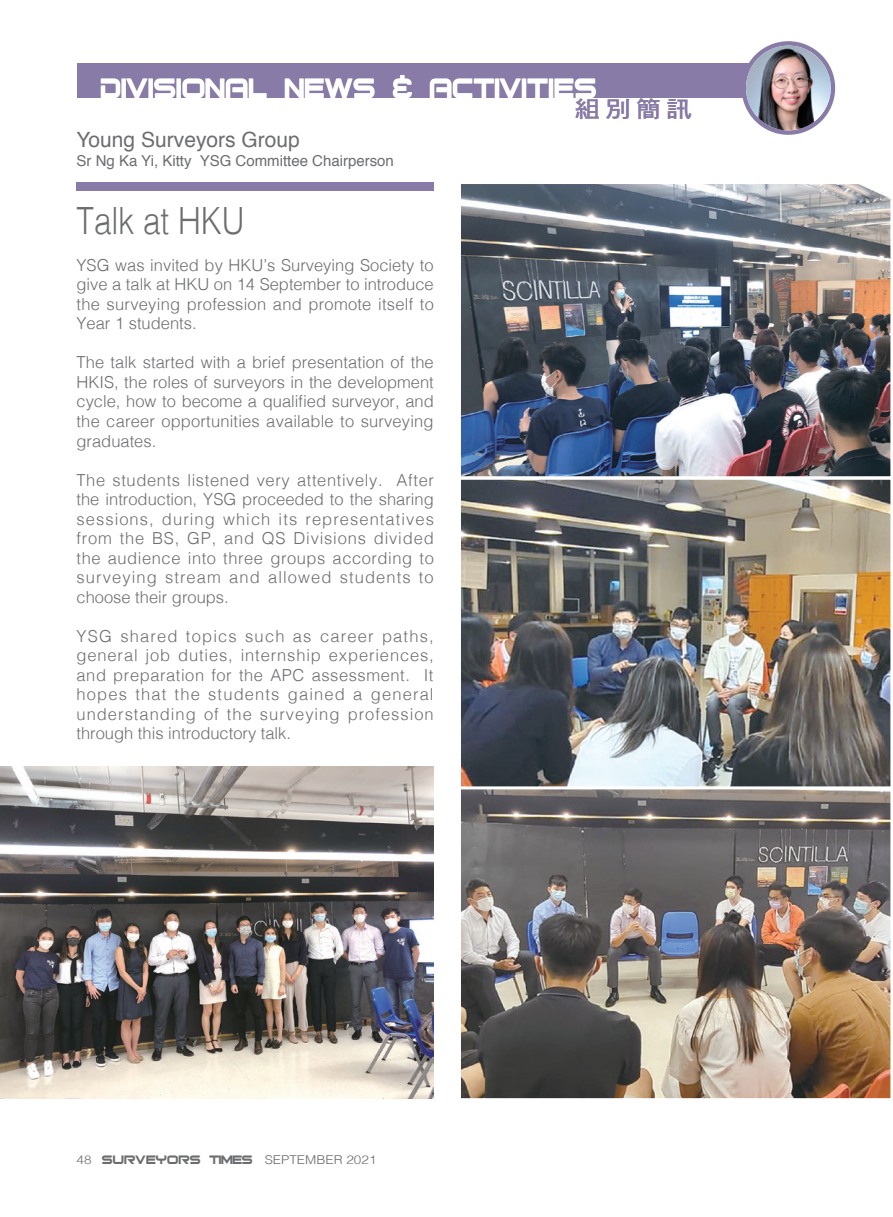
<style>
.page{position:relative;width:893px;height:1217px;background:#fff}
.page>*{position:absolute;margin:0;border:0;box-sizing:border-box;transform-origin:0 0}
.t1{font:37.5px "Bitsumishi";color:#fff;scale:.9 1}
.t2{font:300 37.5px "Helvetica";color:#6c6d70;scale:.84 1}
.t3{font:22.95px "DF Hei Bd HK BF";color:#897ba8;scale:1.11 1}
.t4{font:21px "Helvetica";color:#6c6d70}
.t5{font:300 16.5px/19.5px "Helvetica";letter-spacing:.01em;color:#6c6d70;text-align:justify}
.t6{font:15px "Helvetica";color:#6c6d70}
.t7{font:300 12.15px "Helvetica";color:#6c6d70;scale:1.11 1}
.s1{font-family:"Bitsumishi";font-weight:400;font-size:16.5px}
</style>
<div class="page">
<div style="left:77px;top:64px;width:739px;height:34px;background:#897ba8"></div>
<svg style="left:742px;top:41px;width:93px;height:94px"></svg>
<img style="left:746px;top:46px;width:85px;height:84px;border-radius:42px">
<div style="left:77px;top:182px;width:357px;height:8px;background:#897ba8"></div>
<img style="left:0;top:766px;width:433px;height:331px">
<img style="left:462px;top:185px;width:427px;height:601px">
<div style="left:458px;top:181px;width:435px;height:298px;border:3px solid #fff"></div>
<div style="left:458px;top:476px;width:435px;height:315px;border:3px solid #fff"></div>
<img style="left:462px;top:790px;width:427px;height:306px">
<div style="left:458px;top:786px;width:435px;height:314px;border:3px solid #fff"></div>
<h1 class="t1" style="left:101px;top:73px;width:553px">DIVISIONAL NEWS &amp; ACTIVITIES</h1>
<h2 class="t3" style="left:575px;top:97px;width:107px">組別簡訊</h2>
<p class="t4" style="left:77px;top:123px;width:225px">Young Surveyors Group</p>
<p class="t6" style="left:77px;top:149px;width:319px">Sr Ng Ka Yi, Kitty YSG Committee Chairperson</p>
<h1 class="t2" style="left:77px;top:189px;width:202px">Talk at HKU</h1>
<p class="t5" style="left:77px;top:254px;width:359px">YSG was invited by HKU’s Surveying Society to give a talk at HKU on 14 September to introduce the surveying profession and promote itself to Year 1 students.</p>
<p class="t5" style="left:77px;top:351px;width:359px">The talk started with a brief presentation of the HKIS, the roles of surveyors in the development cycle, how to become a qualified surveyor, and the career opportunities available to surveying graduates.</p>
<p class="t5" style="left:77px;top:468px;width:359px">The students listened very attentively. After the introduction, YSG proceeded to the sharing sessions, during which its representatives from the BS, GP, and QS Divisions divided the audience into three groups according to surveying stream and allowed students to choose their groups.</p>
<p class="t5" style="left:77px;top:624px;width:359px">YSG shared topics such as career paths, general job duties, internship experiences, and preparation for the APC assessment. It hopes that the students gained a general understanding of the surveying profession through this introductory talk.</p>
<p class="t7" style="left:77px;top:1149px;width:272px">48 <span class="s1">SURVEYORS TIMES</span> SEPTEMBER 2021</p>
</div>
